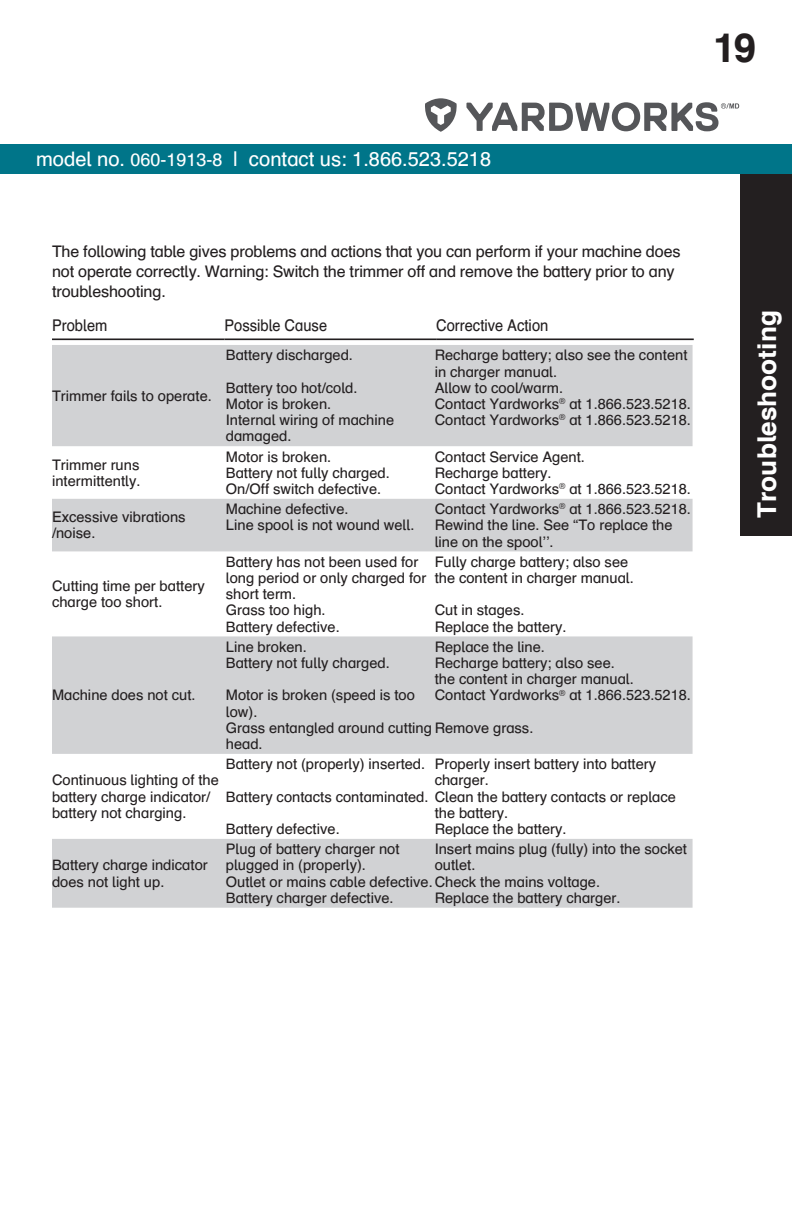
<style>
.page{position:relative;width:792px;height:1224px;background:#fff}
.page>*{position:absolute;margin:0;border:0;box-sizing:border-box;transform-origin:0 0}
.t1{font:700 40px "Schulbuch Nord";color:#231f20}
.Section_name{font:700 26px "Schulbuch Nord";color:#fff}
.t2{font:20px "Schulbuch Nord";color:#fff}
.Body{font:16.2px "Schulbuch Nord";color:#231f20;scale:.9 1}
.Body-2{font:16px/20px "Schulbuch Nord";letter-spacing:-.01em;color:#231f20}
.Body-3{font:14.6px/16.2px "Schulbuch Nord";color:#231f20}
.s1{font-size:18px}
</style>
<div class="page">
<div style="left:740px;top:166px;width:52px;height:370px;background:#231f20"></div>
<div style="left:0;top:144px;width:792px;height:29px;background:#007589"></div>
<svg style="left:425px;top:98px;width:32px;height:34px"></svg>
<svg style="left:466px;top:102px;width:273px;height:29px"></svg>
<svg style="left:52px;top:345px;width:641px;height:563px;fill:#d1d2d4"></svg>
<hr style="left:52px;top:338px;width:172px;height:2px;background:#231f20">
<hr style="left:224px;top:338px;width:212px;height:2px;background:#231f20">
<hr style="left:436px;top:338px;width:258px;height:2px;background:#231f20">
<h1 class="t1" style="left:713px;top:22px;width:44px">19</h1>
<h3 class="t2" style="left:36px;top:146px;width:457px">model no. <span class="s1">060-1913-8</span> | contact us: 1.866.523.5218</h3>
<p class="Body-2" style="left:52px;top:241px;width:630px">The following table gives problems and actions that you can perform if your machine does not operate correctly. Warning: Switch the trimmer off and remove the battery prior to any troubleshooting.</p>
<p class="Body" style="left:52px;top:315px;width:63px">Problem</p>
<p class="Body" style="left:224px;top:315px;width:116px">Possible Cause</p>
<p class="Body" style="left:436px;top:315px;width:126px">Corrective Action</p>
<p class="Body-3" style="left:52px;top:387px;width:161px">Trimmer fails to operate.</p>
<p class="Body-3" style="left:52px;top:456px;width:90px">Trimmer runs intermittently.</p>
<p class="Body-3" style="left:52px;top:509px;width:135px">Excessive vibrations</p>
<p class="Body-3" style="left:52px;top:525px;width:45px">/noise.</p>
<p class="Body-3" style="left:52px;top:577px;width:154px">Cutting time per battery charge too short.</p>
<p class="Body-3" style="left:52px;top:687px;width:145px">Machine does not cut.</p>
<p class="Body-3" style="left:226px;top:347px;width:129px">Battery discharged.</p>
<p class="Body-3" style="left:226px;top:379px;width:133px">Battery too hot/cold.</p>
<p class="Body-3" style="left:226px;top:395px;width:107px">Motor is broken.</p>
<p class="Body-3" style="left:226px;top:412px;width:170px">Internal wiring of machine damaged.</p>
<p class="Body-3" style="left:226px;top:448px;width:107px">Motor is broken.</p>
<p class="Body-3" style="left:226px;top:464px;width:166px">Battery not fully charged.</p>
<p class="Body-3" style="left:226px;top:480px;width:157px">On/Off switch defective.</p>
<p class="Body-3" style="left:226px;top:501px;width:124px">Machine defective.</p>
<p class="Body-3" style="left:226px;top:517px;width:190px">Line spool is not wound well.</p>
<p class="Body-3" style="left:226px;top:553px;width:202px">Battery has not been used for long period or only charged for short term.</p>
<p class="Body-3" style="left:226px;top:602px;width:101px">Grass too high.</p>
<p class="Body-3" style="left:226px;top:618px;width:115px">Battery defective.</p>
<p class="Body-3" style="left:435px;top:347px;width:254px">Recharge battery; also see the content in charger manual.</p>
<p class="Body-3" style="left:435px;top:379px;width:130px">Allow to cool/warm.</p>
<p class="Body-3" style="left:435px;top:395px;width:258px">Contact Yardworks<sup>®</sup> at 1.866.523.5218.</p>
<p class="Body-3" style="left:435px;top:412px;width:258px">Contact Yardworks<sup>®</sup> at 1.866.523.5218.</p>
<p class="Body-3" style="left:435px;top:448px;width:152px">Contact Service Agent.</p>
<p class="Body-3" style="left:435px;top:464px;width:118px">Recharge battery.</p>
<p class="Body-3" style="left:435px;top:480px;width:258px">Contact Yardworks<sup>®</sup> at 1.866.523.5218.</p>
<p class="Body-3" style="left:435px;top:501px;width:258px">Contact Yardworks<sup>®</sup> at 1.866.523.5218.</p>
<p class="Body-3" style="left:435px;top:517px;width:239px">Rewind the line. See “To replace the line on the spool’’.</p>
<p class="Body-3" style="left:435px;top:553px;width:195px">Fully charge battery; also see</p>
<p class="Body-3" style="left:435px;top:569px;width:201px">the content in charger manual.</p>
<p class="Body-3" style="left:435px;top:602px;width:91px">Cut in stages.</p>
<p class="Body-3" style="left:435px;top:618px;width:133px">Replace the battery.</p>
<p class="Body-3" style="left:226px;top:638px;width:82px">Line broken.</p>
<p class="Body-3" style="left:226px;top:654px;width:166px">Battery not fully charged.</p>
<p class="Body-3" style="left:226px;top:687px;width:191px">Motor is broken (speed is too low).</p>
<p class="Body-3" style="left:226px;top:719px;width:309px">Grass entangled around cutting Remove grass. head.</p>
<p class="Body-3" style="left:435px;top:638px;width:112px">Replace the line.</p>
<p class="Body-3" style="left:435px;top:654px;width:182px">Recharge battery; also see.</p>
<p class="Body-3" style="left:435px;top:671px;width:201px">the content in charger manual.</p>
<p class="Body-3" style="left:435px;top:687px;width:258px">Contact Yardworks<sup>®</sup> at 1.866.523.5218.</p>
<p class="Body-3" style="left:52px;top:772px;width:168px">Continuous lighting of the battery charge indicator/ battery not charging.</p>
<p class="Body-3" style="left:52px;top:857px;width:157px">Battery charge indicator does not light up.</p>
<p class="Body-3" style="left:226px;top:756px;width:201px">Battery not (properly) inserted.</p>
<p class="Body-3" style="left:226px;top:788px;width:452px">Battery contacts contaminated. Clean the battery contacts or replace</p>
<p class="Body-3" style="left:226px;top:820px;width:115px">Battery defective.</p>
<p class="Body-3" style="left:435px;top:756px;width:223px">Properly insert battery into battery charger.</p>
<p class="Body-3" style="left:435px;top:804px;width:75px">the battery.</p>
<p class="Body-3" style="left:435px;top:820px;width:133px">Replace the battery.</p>
<p class="Body-3" style="left:435px;top:841px;width:254px">Insert mains plug (fully) into the socket outlet.</p>
<p class="Body-3" style="left:435px;top:889px;width:187px">Replace the battery charger.</p>
<p class="Body-3" style="left:226px;top:841px;width:175px">Plug of battery charger not plugged in (properly).</p>
<p class="Body-3" style="left:226px;top:873px;width:376px">Outlet or mains cable defective.Check the mains voltage.</p>
<p class="Body-3" style="left:226px;top:889px;width:169px">Battery charger defective.</p>
<p class="Section_name" style="left:750px;top:518px;width:209px;rotate:-90deg">Troubleshooting</p>
</div>
